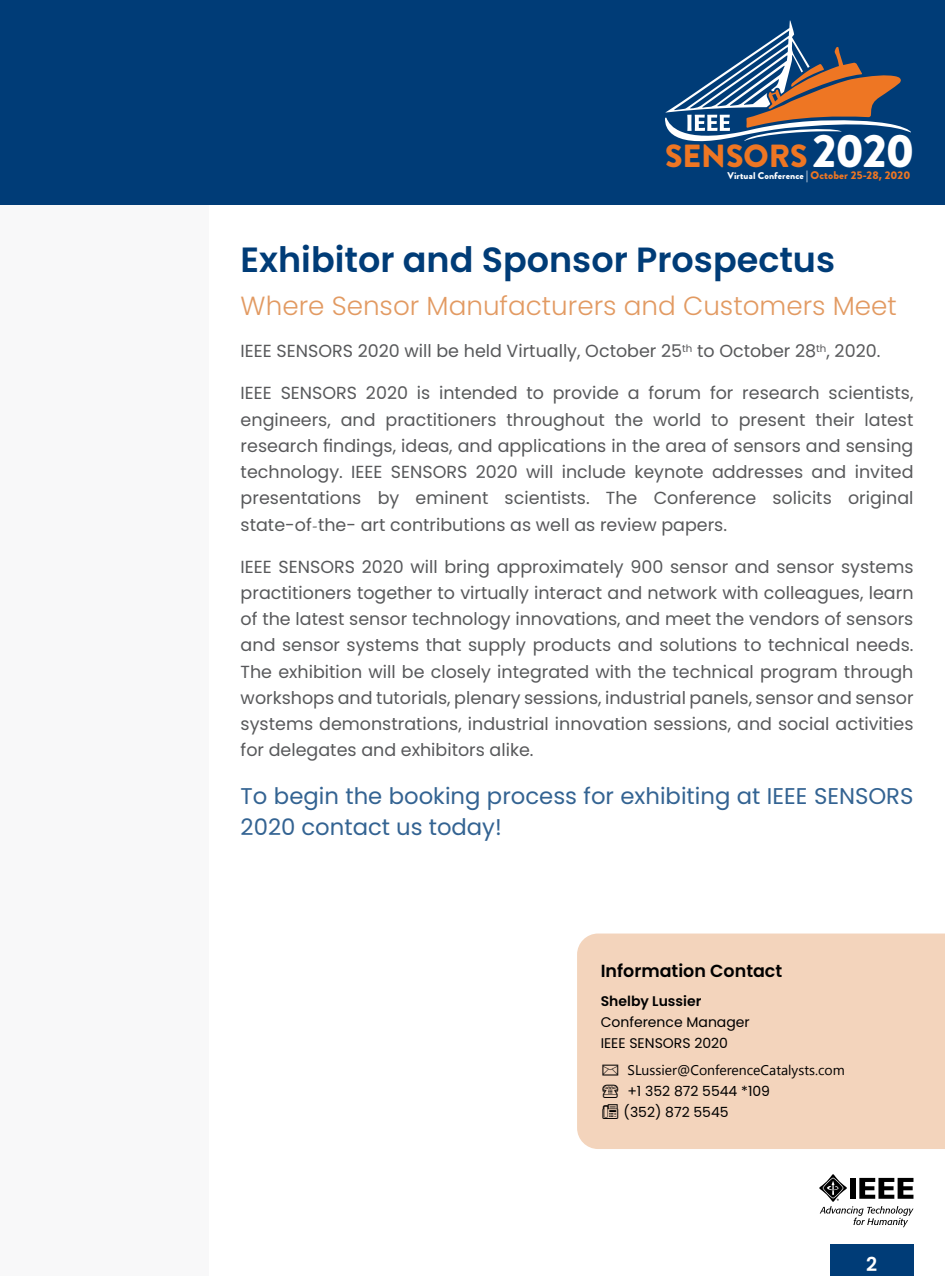
<style>
.page{position:relative;width:945px;height:1276px;background:#fff}
.page>*{position:absolute;margin:0;border:0;box-sizing:border-box;transform-origin:0 0}
.t1{font:900 46.73px "Brandon Grotesque";color:#fff}
.t2{font:600 35px "Poppins";color:#003c77}
.t3{font:900 32.02px "Brandon Grotesque";color:#ee7623}
.t4{font:300 26.25px "Poppins";color:#e29a62}
.t5{font:22.75px/31.5px "Poppins";color:#336392}
.t6{font:600 19.25px "Poppins";color:#fff}
.t7{font:17.5px/26.2px "Poppins";color:#58595b;text-align:justify}
.t8{font:600 17.5px "Poppins";color:#000}
.t9{font:14px/21px "Poppins";color:#000}
.t10{font:600 14px "Poppins";color:#000}
.t11{font:14px "Segoe UI Emoji";color:#000}
.t12{font:900 11.2px "Brandon Grotesque";color:#ee7623}
.t13{font:900 9.8px "Brandon Grotesque";letter-spacing:.01em;color:#fff}
.s1{font-family:"Poppins";font-weight:700}
.s2{font-size:11.2px}
.s3{font-size:11.2px;color:#ee7623}
.s4{font-family:"Minion Pro"}
</style>
<div class="page">
<div style="left:0;top:205px;width:209px;height:1071px;background:#f8f8f9"></div>
<div style="left:0;top:0;width:945px;height:205px;background:#003c77"></div>
<div style="left:830px;top:1244px;width:84px;height:32px;background:#003c77"></div>
<svg style="left:665px;top:21px;width:246px;height:121px"></svg>
<div style="left:577px;top:933px;width:368px;height:216px;background:#f3d4bc"></div>
<svg style="left:819px;top:1174px;width:95px;height:53px"></svg>
<svg style="left:628px;top:1065px;width:13px;height:10px"></svg>
<svg style="left:747px;top:1065px;width:28px;height:10px"></svg>
<svg style="left:782px;top:1068px;width:16px;height:11px"></svg>
<svg style="left:816px;top:1068px;width:8px;height:7px"></svg>
<svg style="left:834px;top:1068px;width:10px;height:7px"></svg>
<svg style="left:602px;top:1104px;width:16px;height:15px"></svg>
<svg style="left:602px;top:1065px;width:16px;height:11px"></svg>
<svg style="left:662px;top:1065px;width:76px;height:12px"></svg>
<h1 class="t1" style="left:812px;top:118px;width:104px">2020</h1>
<p class="t12" style="left:879px;top:167px;width:33px"><span class="s1">,</span> 2020</p>
<h3 class="t3" style="left:665px;top:134px;width:144px">SENSORS</h3>
<p class="t13" style="left:728px;top:169px;width:153px">Virtual Conference <span class="s2">|</span> <span class="s3">October 25-28</span></p>
<h2 class="t2" style="left:241px;top:240px;width:596px">Exhibitor and Sponsor Prospectus</h2>
<h3 class="t4" style="left:241px;top:291px;width:658px">Where Sensor Manufacturers and Customers Meet</h3>
<p class="t7" style="left:241px;top:338px;width:641px">IEEE SENSORS 2020 will be held Virtually, October 25<sup>th</sup> to October 28<sup>th</sup>, 2020.</p>
<p class="t7" style="left:241px;top:380px;width:674px">IEEE SENSORS 2020 is intended to provide a forum for research scientists, engineers, and practitioners throughout the world to present their latest research findings, ideas, and applications in the area of sensors and sensing technology. IEEE SENSORS 2020 will include keynote addresses and invited presentations by eminent scientists. The Conference solicits original state-of<span class="s4">-</span>the- art contributions as well as review papers.</p>
<p class="t7" style="left:241px;top:553px;width:674px">IEEE SENSORS 2020 will bring approximately 900 sensor and sensor systems practitioners together to virtually interact and network with colleagues, learn of the latest sensor technology innovations, and meet the vendors of sensors and sensor systems that supply products and solutions to technical needs.<br>The exhibition will be closely integrated with the technical program through workshops and tutorials, plenary sessions, industrial panels, sensor and sensor systems demonstrations, industrial innovation sessions, and social activities for delegates and exhibitors alike.</p>
<h3 class="t5" style="left:241px;top:780px;width:674px">To begin the booking process for exhibiting at IEEE SENSORS<br>2020 contact us today!</h3>
<p class="t8" style="left:601px;top:961px;width:183px">Information Contact</p>
<p class="t10" style="left:601px;top:993px;width:102px">Shelby Lussier</p>
<p class="t9" style="left:601px;top:1012px;width:151px">Conference Manager<br>IEEE SENSORS 2020</p>
<p class="t11" style="left:642px;top:1062px;width:21px">◆▲▲</p>
<p class="t11" style="left:739px;top:1062px;width:95px">■ ▼●▲▼▲ □</p>
<p class="t9" style="left:624px;top:1081px;width:148px;text-indent:-23px">☎ +1 352 872 5544 *109 (352) 872 5545</p>
<p class="t6" style="left:866px;top:1252px;width:13px">2</p>
</div>
